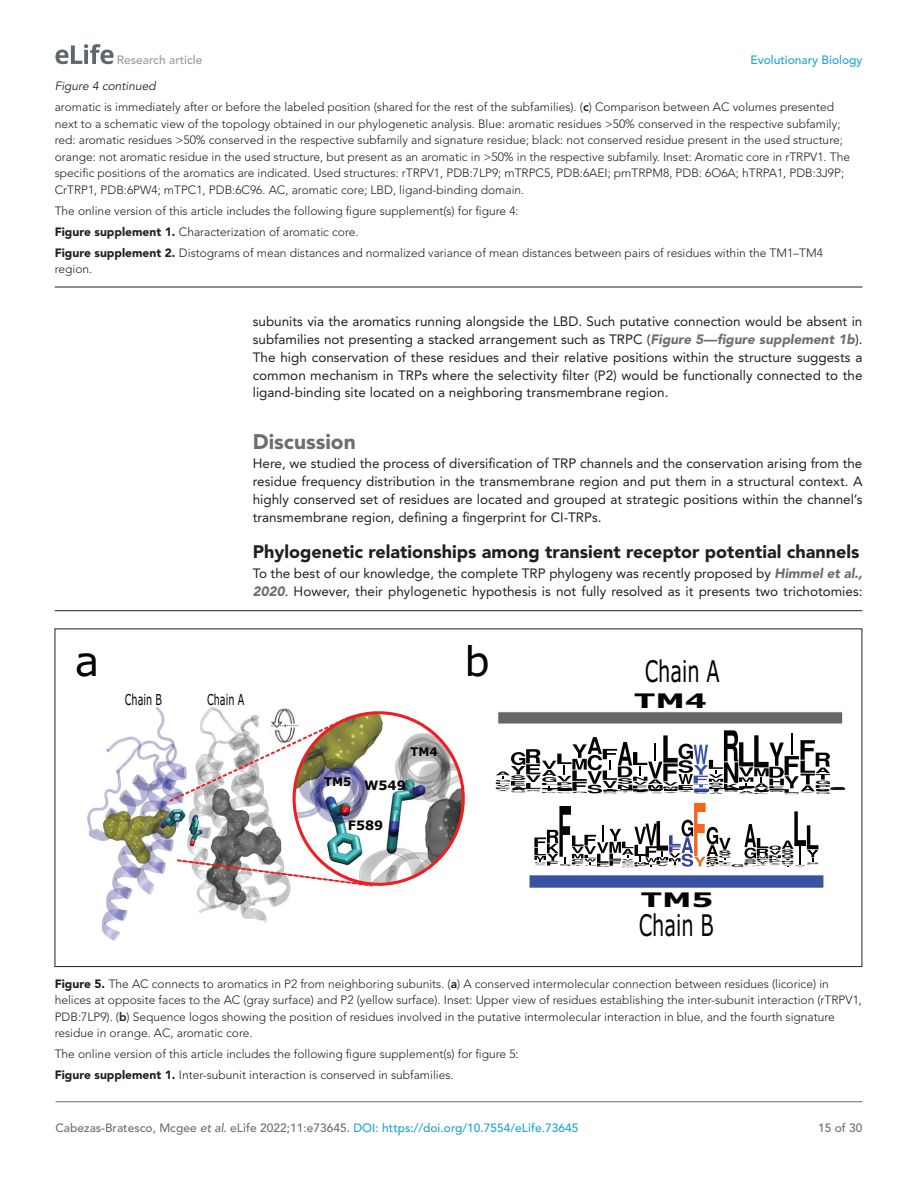
<style>
.page{position:relative;width:918px;height:1188px;background:#fff}
.page>*{position:absolute;margin:0;border:0;box-sizing:border-box;transform-origin:0 0}
.t1{font:40.8px "Verdana";color:#040503}
.t2{font:29.85px "Verdana";color:#040503;scale:.65 1}
.t3{font:900 21px "Avenir LT Std";color:#6e6e70}
.t4{font:700 20.1px "Verdana";color:#040503;scale:1.55 1}
.t5{font:900 18px "Avenir LT Std";color:#231f20}
.t6{font:15.15px "Verdana";color:#040503;scale:.64 1}
.t7{font:13.5px/18px "Avenir LT Std";color:#231f20;text-align:justify}
.t8{font:700 13.05px "Verdana";color:#040503}
.t9{font:300 12px/16.5px "Avenir LT Std";color:#231f20}
.t10{font:500 12px "Avenir LT Std";color:#6e6e70}
.t11{font:500 12px "Avenir LT Std";color:#1ea4d7}
.t12{font:italic 12px "Avenir LT Std";color:#231f20}
.t13{font:500 12px "Avenir LT Std";color:#9a9a9a}
.t14{font:700 11.85px "Verdana";color:#040503}
.s1{font-weight:800}
.s2{font-weight:900}
.s3{font-weight:900;font-style:italic;color:#6e6e70}
.s4{font-style:italic}
.s5{color:#1ea4d7}
</style>
<div class="page">
<svg style="left:55px;top:44px;width:59px;height:20px"></svg>
<hr style="left:56px;top:1101px;width:806px;height:1px;background:#6e6e70">
<hr style="left:55px;top:287px;width:807px;height:1px;background:#231f20">
<hr style="left:55px;top:610px;width:807px;height:1px;background:#231f20">
<svg style="left:534px;top:803px;width:285px;height:65px"></svg>
<div style="left:498px;top:711px;width:345px;height:13px;background:#666;border:1px solid #fff"></div>
<svg style="left:529px;top:875px;width:295px;height:13px;background:#425ba7"></svg>
<svg style="left:496px;top:730px;width:349px;height:65px"></svg>
<img style="left:87px;top:706px;width:202px;height:235px">
<svg style="left:167px;top:706px;width:298px;height:190px"></svg>
<img style="left:265px;top:707px;width:36px;height:38px">
<p class="t13" style="left:117px;top:53px;width:87px">Research article</p>
<p class="t11" style="left:750px;top:53px;width:114px">Evolutionary Biology</p>
<p class="t12" style="left:55px;top:79px;width:103px">Figure 4 continued</p>
<p class="t9" style="left:55px;top:99px;width:797px">aromatic is immediately after or before the labeled position (shared for the rest of the subfamilies). (<span class="s1">c</span>) Comparison between AC volumes presented next to a schematic view of the topology obtained in our phylogenetic analysis. Blue: aromatic residues &gt;50% conserved in the respective subfamily; red: aromatic residues &gt;50% conserved in the respective subfamily and signature residue; black: not conserved residue present in the used structure; orange: not aromatic residue in the used structure, but present as an aromatic in &gt;50% in the respective subfamily. Inset: Aromatic core in rTRPV1. The specific positions of the aromatics are indicated. Used structures: rTRPV1, PDB:7LP9; mTRPC5, PDB:6AEI; pmTRPM8, PDB: 6O6A; hTRPA1, PDB:3J9P; CrTRP1, PDB:6PW4; mTPC1, PDB:6C96. AC, aromatic core; LBD, ligand-binding domain.</p>
<p class="t9" style="left:55px;top:200px;width:770px;line-height:21px">The online version of this article includes the following figure supplement(s) for figure 4:<br><span class="s2">Figure supplement 1.</span> Characterization of aromatic core.<br><span class="s2">Figure supplement 2.</span> Distograms of mean distances and normalized variance of mean distances between pairs of residues within the TM1–TM4</p>
<p class="t9" style="left:55px;top:261px;width:39px">region.</p>
<p class="t7" style="left:253px;top:312px;width:611px">subunits via the aromatics running alongside the LBD. Such putative connection would be absent in subfamilies not presenting a stacked arrangement such as TRPC (<span class="s3">Figure 5—figure supplement 1b</span>).<br>The high conservation of these residues and their relative positions within the structure suggests a common mechanism in TRPs where the selectivity filter (P2) would be functionally connected to the ligand-binding site located on a neighboring transmembrane region.</p>
<h3 class="t3" style="left:253px;top:429px;width:105px">Discussion</h3>
<p class="t7" style="left:253px;top:454px;width:611px">Here, we studied the process of diversification of TRP channels and the conservation arising from the residue frequency distribution in the transmembrane region and put them in a structural context. A highly conserved set of residues are located and grouped at strategic positions within the channel’s transmembrane region, defining a fingerprint for CI-TRPs.</p>
<h3 class="t5" style="left:253px;top:541px;width:608px">Phylogenetic relationships among transient receptor potential channels</h3>
<p class="t7" style="left:253px;top:564px;width:611px">To the best of our knowledge, the complete TRP phylogeny was recently proposed by <span class="s3">Himmel et al.,<br>2020</span>. However, their phylogenetic hypothesis is not fully resolved as it presents two trichotomies:</p>
<h1 class="t1" style="left:75px;top:634px;width:26px">a</h1>
<h1 class="t1" style="left:464px;top:634px;width:27px">b</h1>
<p class="t6" style="left:125px;top:689px;width:60px">Chain B</p>
<p class="t6" style="left:207px;top:689px;width:60px">Chain A</p>
<p class="t14" style="left:410px;top:743px;width:29px">TM4</p>
<p class="t14" style="left:324px;top:773px;width:29px">TM5</p>
<p class="t8" style="left:364px;top:776px;width:43px">W549</p>
<p class="t8" style="left:348px;top:816px;width:37px">F589</p>
<h2 class="t2" style="left:645px;top:651px;width:117px">Chain A</h2>
<h3 class="t4" style="left:634px;top:687px;width:48px">TM4</h3>
<h3 class="t4" style="left:641px;top:886px;width:48px">TM5</h3>
<h2 class="t2" style="left:639px;top:904px;width:117px">Chain B</h2>
<p class="t9" style="left:55px;top:975px;width:809px"><span class="s2">Figure 5.</span> The AC connects to aromatics in P2 from neighboring subunits. (<span class="s1">a</span>) A conserved intermolecular connection between residues (licorice) in helices at opposite faces to the AC (gray surface) and P2 (yellow surface). Inset: Upper view of residues establishing the inter-subunit interaction (rTRPV1, PDB:7LP9). (<span class="s1">b</span>) Sequence logos showing the position of residues involved in the putative intermolecular interaction in blue, and the fourth signature residue in orange. AC, aromatic core.</p>
<p class="t9" style="left:55px;top:1044px;width:466px;line-height:21px">The online version of this article includes the following figure supplement(s) for figure 5:<br><span class="s2">Figure supplement 1.</span> Inter-subunit interaction is conserved in subfamilies.</p>
<p class="t10" style="left:56px;top:1121px;width:524px">Cabezas-Bratesco, Mcgee <span class="s4">et al</span>. eLife 2022;11:e73645. <span class="s5">DOI: https://doi.org/10.7554/eLife.73645</span></p>
<p class="t10" style="left:818px;top:1121px;width:46px">15 of 30</p>
</div>
